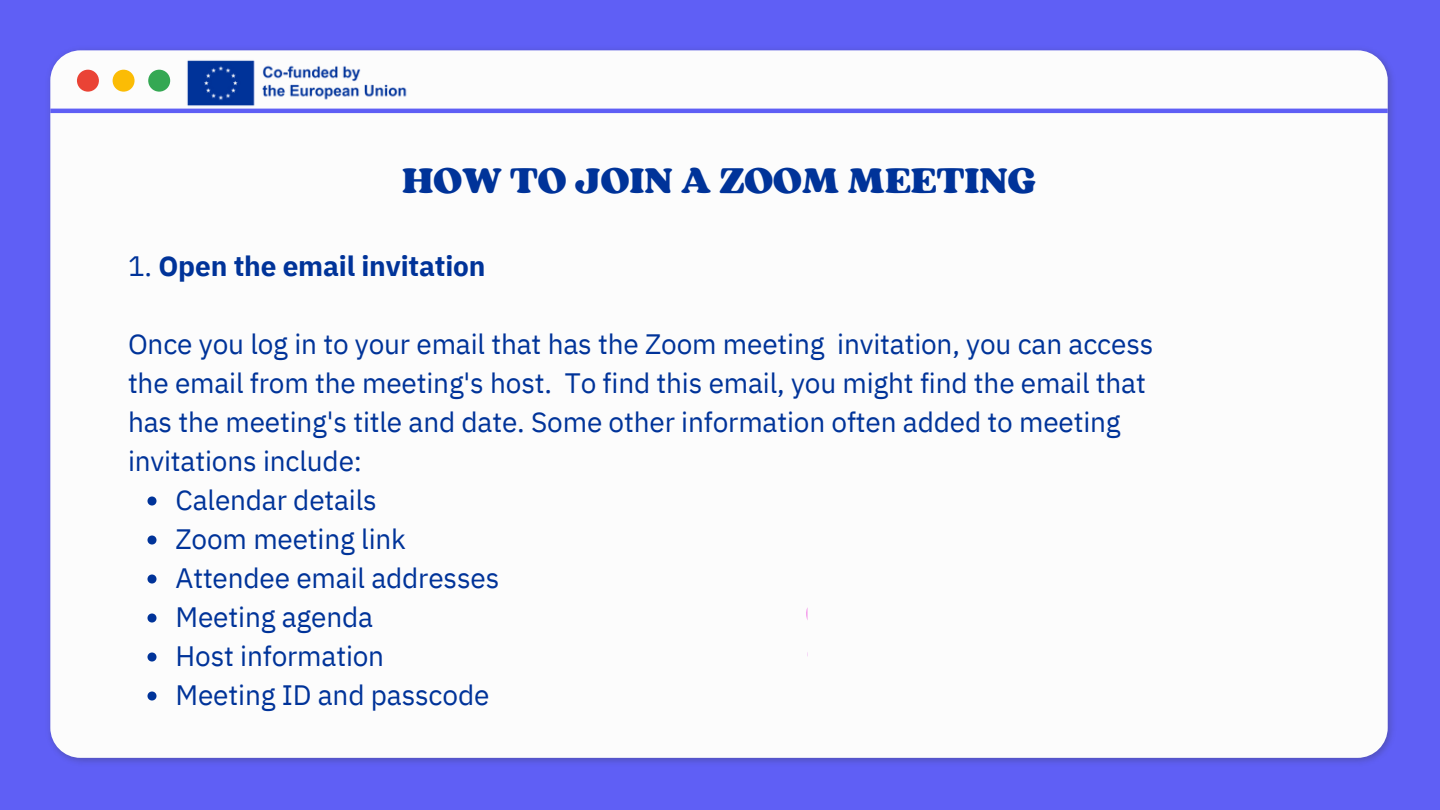
<style>
.page{position:relative;width:1440px;height:810px;background:#5f5ff5}
.page>*{position:absolute;margin:0;border:0;box-sizing:border-box;transform-origin:0 0}
.t1{font:37.4px "Sergio Trendy";color:#039}
.t2{font:28px/39px "IBM Plex Sans";letter-spacing:-.005em;color:#039}
.t3{font:700 28px "IBM Plex Sans";letter-spacing:-.005em;color:#039}
.s1{font-weight:400}
</style>
<div class="page">
<div style="left:50px;top:50px;width:1338px;height:708px;background:#fcfcfc;border-radius:30px"></div>
<div style="left:148px;top:70px;width:22px;height:22px;background:#34a853;border-radius:50%"></div>
<div style="left:113px;top:70px;width:22px;height:22px;background:#fbbc05;border-radius:50%"></div>
<div style="left:77px;top:70px;width:22px;height:22px;background:#ea4335;border-radius:50%"></div>
<hr style="left:50px;top:109px;width:1338px;height:4px;background:#5f5ff5">
<img style="left:187px;top:60px;width:220px;height:46px">
<svg style="left:806px;top:607px;width:2px;height:13px"></svg>
<svg style="left:148px;top:497px;width:8px;height:9px"></svg>
<svg style="left:148px;top:536px;width:8px;height:9px"></svg>
<svg style="left:148px;top:575px;width:8px;height:9px"></svg>
<svg style="left:148px;top:614px;width:8px;height:9px"></svg>
<svg style="left:148px;top:653px;width:8px;height:9px"></svg>
<svg style="left:148px;top:692px;width:8px;height:9px"></svg>
<p class="t1" style="left:402px;top:157px;width:636px">HOW TO JOIN A ZOOM MEETING</p>
<p class="t3" style="left:128px;top:247px;width:359px"><span class="s1">1.</span> Open the email invitation</p>
<p class="t2" style="left:128px;top:324px;width:1027px">Once you log in to your email that has the Zoom meeting invitation, you can access the email from the meeting's host. To find this email, you might find the email that has the meeting's title and date. Some other information often added to meeting invitations include:</p>
<p class="t2" style="left:176px;top:480px;width:203px">Calendar details</p>
<p class="t2" style="left:176px;top:519px;width:232px">Zoom meeting link</p>
<p class="t2" style="left:176px;top:558px;width:325px">Attendee email addresses</p>
<p class="t2" style="left:176px;top:597px;width:199px">Meeting agenda</p>
<p class="t2" style="left:176px;top:636px;width:210px">Host information</p>
<p class="t2" style="left:176px;top:675px;width:315px">Meeting ID and passcode</p>
</div>
